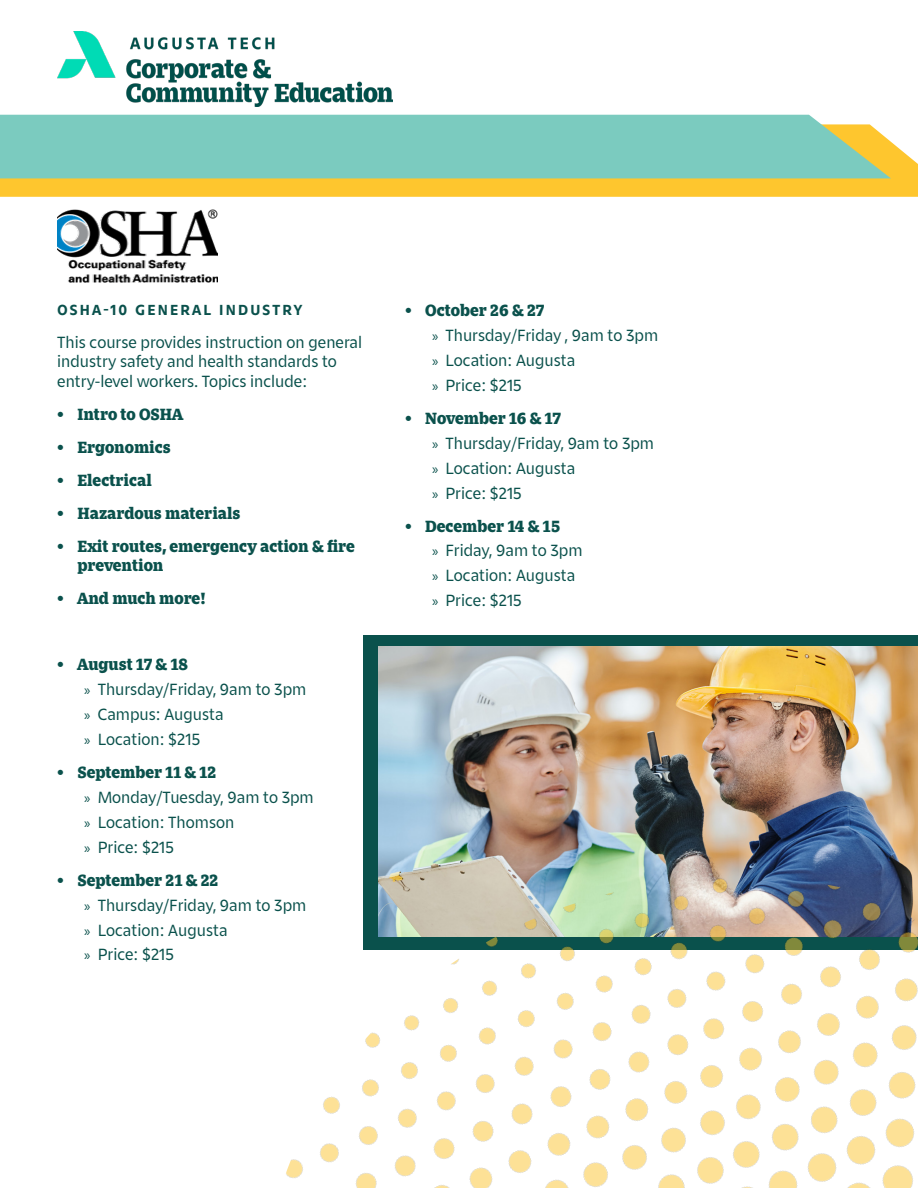
<style>
.page{position:relative;width:918px;height:1188px;background:#fff}
.page>*{position:absolute;margin:0;border:0;box-sizing:border-box;transform-origin:0 0}
.Body_Copy{font:15px/19.5px "Zin Sans";color:#0a514c}
.t1{font:900 15px/19.5px "Zin Slab";color:#0a514c}
.Subheader{font:700 13.5px "Zin Sans";letter-spacing:.165em;color:#0a514c}
.s1{font-family:"Myriad Pro"}
</style>
<div class="page">
<div style="left:364px;top:635px;width:554px;height:315px;background:#0a514c"></div>
<svg style="left:0;top:142px;width:918px;height:55px;fill:#fec62e"></svg>
<div style="left:0;top:115px;width:891px;height:63px;background:#7bcbbf"></div>
<img style="left:58px;top:209px;width:159px;height:74px">
<img style="left:57px;top:31px;width:335px;height:75px">
<img style="left:378px;top:647px;width:540px;height:231px">
<img style="left:286px;top:878px;width:632px;height:310px">
<p class="Subheader" style="left:57px;top:302px;width:246px">OSHA-10 GENERAL INDUSTRY</p>
<p class="Body_Copy" style="left:57px;top:333px;width:307px">This course provides instruction on general industry safety and health standards to entry-level workers. Topics include:</p>
<p class="t1" style="left:57px;top:405px;width:127px">• Intro to OSHA</p>
<p class="t1" style="left:57px;top:438px;width:115px">• Ergonomics</p>
<p class="t1" style="left:57px;top:471px;width:96px">• Electrical</p>
<p class="t1" style="left:57px;top:504px;width:185px">• Hazardous materials</p>
<p class="t1" style="left:77px;top:537px;width:279px;text-indent:-20px">• Exit routes, emergency action &amp; fire prevention</p>
<p class="t1" style="left:57px;top:589px;width:150px">• And much more!</p>
<p class="t1" style="left:57px;top:655px;width:132px">• August 17 &amp; 18</p>
<p class="Body_Copy" style="left:84px;top:680px;width:224px"><span class="s1">»</span> Thursday/Friday, 9am to 3pm</p>
<p class="Body_Copy" style="left:84px;top:705px;width:141px"><span class="s1">»</span> Campus: Augusta</p>
<p class="Body_Copy" style="left:84px;top:730px;width:117px"><span class="s1">»</span> Location: $215</p>
<p class="t1" style="left:57px;top:763px;width:161px">• September 11 &amp; 12</p>
<p class="Body_Copy" style="left:84px;top:788px;width:231px"><span class="s1">»</span> Monday/Tuesday, 9am to 3pm</p>
<p class="Body_Copy" style="left:84px;top:813px;width:152px"><span class="s1">»</span> Location: Thomson</p>
<p class="Body_Copy" style="left:84px;top:837px;width:91px"><span class="s1">»</span> Price: $215</p>
<p class="t1" style="left:57px;top:870px;width:163px">• September 21 &amp; 22</p>
<p class="Body_Copy" style="left:84px;top:895px;width:224px"><span class="s1">»</span> Thursday/Friday, 9am to 3pm</p>
<p class="Body_Copy" style="left:84px;top:920px;width:145px"><span class="s1">»</span> Location: Augusta</p>
<p class="Body_Copy" style="left:84px;top:945px;width:91px"><span class="s1">»</span> Price: $215</p>
<p class="t1" style="left:405px;top:301px;width:141px">• October 26 &amp; 27</p>
<p class="Body_Copy" style="left:432px;top:326px;width:228px"><span class="s1">»</span> Thursday/Friday , 9am to 3pm</p>
<p class="Body_Copy" style="left:432px;top:351px;width:145px"><span class="s1">»</span> Location: Augusta</p>
<p class="Body_Copy" style="left:432px;top:375px;width:91px"><span class="s1">»</span> Price: $215</p>
<p class="t1" style="left:405px;top:408px;width:157px">• November 16 &amp; 17</p>
<p class="Body_Copy" style="left:432px;top:433px;width:224px"><span class="s1">»</span> Thursday/Friday, 9am to 3pm</p>
<p class="Body_Copy" style="left:432px;top:458px;width:145px"><span class="s1">»</span> Location: Augusta</p>
<p class="Body_Copy" style="left:432px;top:483px;width:91px"><span class="s1">»</span> Price: $215</p>
<p class="t1" style="left:405px;top:516px;width:157px">• December 14 &amp; 15</p>
<p class="Body_Copy" style="left:432px;top:541px;width:152px"><span class="s1">»</span> Friday, 9am to 3pm</p>
<p class="Body_Copy" style="left:432px;top:566px;width:145px"><span class="s1">»</span> Location: Augusta</p>
<p class="Body_Copy" style="left:432px;top:591px;width:91px"><span class="s1">»</span> Price: $215</p>
</div>
